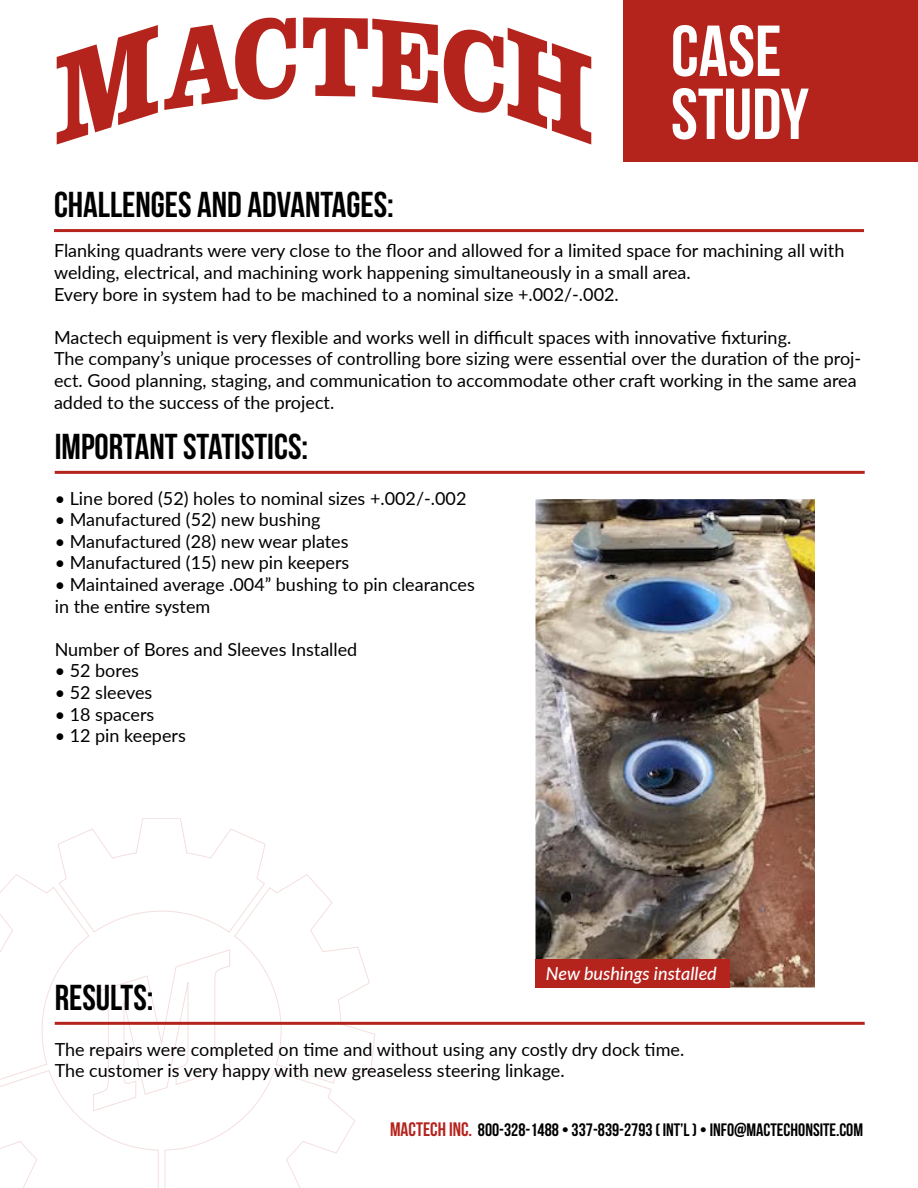
<style>
.page{position:relative;width:918px;height:1188px;background:#fff}
.page>*{position:absolute;margin:0;border:0;box-sizing:border-box;transform-origin:0 0}
.t1{font:72px/63px "Bebas Neue";color:#fff}
.t2{font:36px "Bebas Neue";color:#000}
.t3{font:18px/21.6px "Lato";color:#000}
.t4{font:18px "Bebas Neue";color:#000}
.t5{font:italic 500 18px "Lato";color:#fff}
.s1{font-size:19.5px;color:#b5231d}
</style>
<div class="page">
<div style="left:623px;top:0;width:295px;height:162px;background:#b5241c"></div>
<svg style="left:57px;top:25px;width:101px;height:120px"></svg>
<svg style="left:164px;top:18px;width:132px;height:92px"></svg>
<svg style="left:303px;top:17px;width:135px;height:86px"></svg>
<svg style="left:444px;top:28px;width:147px;height:117px"></svg>
<svg style="left:0;top:818px;width:375px;height:370px"></svg>
<hr style="left:54px;top:229px;width:810px;height:3px;background:#b5231d">
<hr style="left:55px;top:471px;width:810px;height:3px;background:#b5231d">
<hr style="left:55px;top:1022px;width:810px;height:3px;background:#b5231d">
<img style="left:536px;top:500px;width:279px;height:486px">
<div style="left:535px;top:960px;width:195px;height:28px;background:#b5231d"></div>
<h1 class="t1" style="left:671px;top:19px;width:140px">CASE<br>STUDY</h1>
<h2 class="t2" style="left:54px;top:185px;width:341px">CHALLENGES AND ADVANTAGES:</h2>
<p class="t3" style="left:54px;top:239px;width:792px">Flanking quadrants were very close to the floor and allowed for a limited space for machining all with welding, electrical, and machining work happening simultaneously in a small area.<br>Every bore in system had to be machined to a nominal size +.002/-.002.</p>
<p class="t3" style="left:54px;top:326px;width:809px">Mactech equipment is very flexible and works well in difficult spaces with innovative fixturing.<br>The company’s unique processes of controlling bore sizing were essential over the duration of the proj&shy;ect. Good planning, staging, and communication to accommodate other craft working in the same area added to the success of the project.</p>
<h2 class="t2" style="left:55px;top:427px;width:255px">IMPORTANT STATISTICS:</h2>
<p class="t3" style="left:55px;top:487px;width:413px">• Line bored (52) holes to nominal sizes +.002/-.002</p>
<p class="t3" style="left:55px;top:508px;width:267px">• Manufactured (52) new bushing</p>
<p class="t3" style="left:55px;top:530px;width:295px">• Manufactured (28) new wear plates</p>
<p class="t3" style="left:55px;top:551px;width:296px">• Manufactured (15) new pin keepers</p>
<p class="t3" style="left:55px;top:573px;width:422px">• Maintained average .004” bushing to pin clearances in the entire system</p>
<p class="t3" style="left:55px;top:638px;width:304px">Number of Bores and Sleeves Installed</p>
<p class="t3" style="left:55px;top:659px;width:86px">• 52 bores</p>
<p class="t3" style="left:55px;top:681px;width:99px">• 52 sleeves</p>
<p class="t3" style="left:55px;top:703px;width:101px">• 18 spacers</p>
<p class="t3" style="left:55px;top:724px;width:133px">• 12 pin keepers</p>
<p class="t5" style="left:546px;top:961px;width:172px">New bushings installed</p>
<h2 class="t2" style="left:55px;top:978px;width:100px">RESULTS:</h2>
<p class="t3" style="left:55px;top:1038px;width:631px">The repairs were completed on time and without using any costly dry dock time.<br>The customer is very happy with new greaseless steering linkage.</p>
<p class="t4" style="left:390px;top:1119px;width:475px"><span class="s1">MACTECH INC.</span> 800-328-1488 • 337-839-2793 ( INT’L ) • INFO@MACTECHONSITE.COM</p>
</div>
